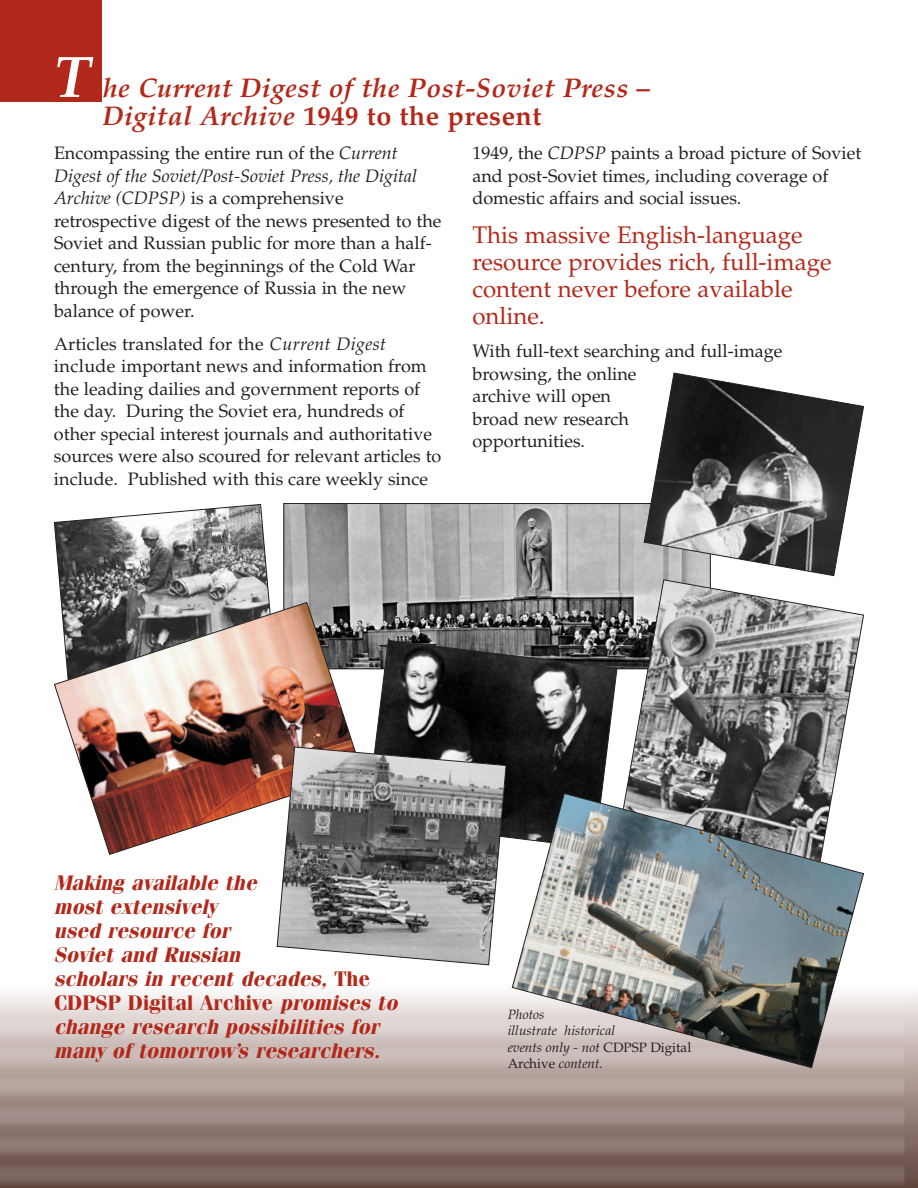
<style>
.page{position:relative;width:918px;height:1188px;background:#fff}
.page>*{position:absolute;margin:0;border:0;box-sizing:border-box;transform-origin:0 0}
.t1{font:italic 700 27px/28.5px "Palatino";letter-spacing:.015em;color:#b2291b}
.t2{font:24px/27px "Palatino";color:#b2291b}
.t3{font:italic 700 21px/24px "Fenice";color:#b2291b}
.t4{font:18px/22.5px "Palatino";color:#231f20}
.t5{font:italic 13.5px/16.4px "Palatino";color:#231f20}
.s1{font-size:58.5px;color:#fff}
.s2{font-style:normal}
.s3{font-style:italic}
</style>
<div class="page">
<hr style="left:0;top:1185px;width:918px;height:3px;background:#5f443e">
<hr style="left:0;top:1182px;width:918px;height:3px;background:#614641">
<hr style="left:0;top:1180px;width:918px;height:2px;background:#634842">
<hr style="left:0;top:1178px;width:918px;height:2px;background:#644a44">
<hr style="left:0;top:1176px;width:918px;height:2px;background:#664b46">
<hr style="left:0;top:1174px;width:918px;height:2px;background:#684d47">
<hr style="left:0;top:1172px;width:918px;height:2px;background:#694f49">
<hr style="left:0;top:1170px;width:918px;height:2px;background:#6b504a">
<hr style="left:0;top:1167px;width:918px;height:3px;background:#6c524c">
<hr style="left:0;top:1164px;width:918px;height:3px;background:#6e544f">
<hr style="left:0;top:1161px;width:918px;height:3px;background:#715651">
<hr style="left:0;top:1158px;width:918px;height:3px;background:#735954">
<hr style="left:0;top:1155px;width:918px;height:3px;background:#755b56">
<hr style="left:0;top:1152px;width:918px;height:3px;background:#775e58">
<hr style="left:0;top:1150px;width:918px;height:2px;background:#795f5a">
<hr style="left:0;top:1148px;width:918px;height:2px;background:#7b615c">
<hr style="left:0;top:1146px;width:918px;height:2px;background:#7c635d">
<hr style="left:0;top:1144px;width:918px;height:2px;background:#7e645f">
<hr style="left:0;top:1142px;width:918px;height:2px;background:#7f6660">
<hr style="left:0;top:1140px;width:918px;height:2px;background:#816761">
<hr style="left:0;top:1137px;width:918px;height:3px;background:#826963">
<hr style="left:0;top:1134px;width:918px;height:3px;background:#856b65">
<hr style="left:0;top:1131px;width:918px;height:3px;background:#876f69">
<hr style="left:0;top:1128px;width:918px;height:3px;background:#89716c">
<hr style="left:0;top:1125px;width:918px;height:3px;background:#8c746e">
<hr style="left:0;top:1122px;width:918px;height:3px;background:#8e7670">
<hr style="left:0;top:1120px;width:918px;height:2px;background:#8f7772">
<hr style="left:0;top:1118px;width:918px;height:2px;background:#917974">
<hr style="left:0;top:1116px;width:918px;height:2px;background:#927b75">
<hr style="left:0;top:1114px;width:918px;height:2px;background:#947c77">
<hr style="left:0;top:1112px;width:918px;height:2px;background:#957e79">
<hr style="left:0;top:1110px;width:918px;height:2px;background:#97807a">
<hr style="left:0;top:1107px;width:918px;height:3px;background:#98817c">
<hr style="left:0;top:1104px;width:918px;height:3px;background:#9a847e">
<hr style="left:0;top:1101px;width:918px;height:3px;background:#9d8781">
<hr style="left:0;top:1098px;width:918px;height:3px;background:#a08983">
<hr style="left:0;top:1095px;width:918px;height:3px;background:#a28c86">
<hr style="left:0;top:1092px;width:918px;height:3px;background:#a48f88">
<hr style="left:0;top:1090px;width:918px;height:2px;background:#a6918a">
<hr style="left:0;top:1088px;width:918px;height:2px;background:#a7928c">
<hr style="left:0;top:1086px;width:918px;height:2px;background:#a9948e">
<hr style="left:0;top:1084px;width:918px;height:2px;background:#ab9690">
<hr style="left:0;top:1082px;width:918px;height:2px;background:#ac9892">
<hr style="left:0;top:1080px;width:918px;height:2px;background:#ae9a94">
<hr style="left:0;top:1077px;width:918px;height:3px;background:#b09c96">
<hr style="left:0;top:1074px;width:918px;height:3px;background:#b29f99">
<hr style="left:0;top:1071px;width:918px;height:3px;background:#b5a19c">
<hr style="left:0;top:1068px;width:918px;height:3px;background:#b7a49f">
<hr style="left:0;top:1065px;width:918px;height:3px;background:#baa7a2">
<hr style="left:0;top:1063px;width:918px;height:3px;background:#bbaaa4">
<hr style="left:0;top:1061px;width:918px;height:2px;background:#bdaba7">
<hr style="left:0;top:1059px;width:918px;height:2px;background:#bfada9">
<hr style="left:0;top:1057px;width:918px;height:2px;background:#c0afab">
<hr style="left:0;top:1055px;width:918px;height:2px;background:#c2b2ad">
<hr style="left:0;top:1053px;width:918px;height:2px;background:#c4b4af">
<hr style="left:0;top:1051px;width:918px;height:2px;background:#c5b5b1">
<hr style="left:0;top:1048px;width:918px;height:3px;background:#c7b7b3">
<hr style="left:0;top:1045px;width:918px;height:3px;background:#c9bab6">
<hr style="left:0;top:1042px;width:918px;height:3px;background:#ccbdb9">
<hr style="left:0;top:1039px;width:918px;height:3px;background:#cec0bc">
<hr style="left:0;top:1036px;width:918px;height:3px;background:#d0c3bf">
<hr style="left:0;top:1033px;width:918px;height:3px;background:#d2c5c2">
<hr style="left:0;top:1031px;width:918px;height:2px;background:#d4c8c5">
<hr style="left:0;top:1029px;width:918px;height:2px;background:#d6ccc9">
<hr style="left:0;top:1027px;width:918px;height:2px;background:#d8cecb">
<hr style="left:0;top:1025px;width:918px;height:2px;background:#dad0cd">
<hr style="left:0;top:1023px;width:918px;height:2px;background:#dbd1cf">
<hr style="left:0;top:1021px;width:918px;height:2px;background:#dcd2ce">
<hr style="left:0;top:1018px;width:918px;height:3px;background:#ded4d1">
<hr style="left:0;top:1015px;width:918px;height:3px;background:#e1d8d5">
<hr style="left:0;top:1012px;width:918px;height:3px;background:#e4dcd9">
<hr style="left:0;top:1009px;width:918px;height:3px;background:#e6dfdd">
<hr style="left:0;top:1006px;width:918px;height:3px;background:#e9e3e1">
<hr style="left:0;top:1004px;width:918px;height:3px;background:#ebe6e4">
<hr style="left:0;top:1002px;width:918px;height:2px;background:#ede8e7">
<hr style="left:0;top:1000px;width:918px;height:2px;background:#efeae9">
<hr style="left:0;top:998px;width:918px;height:2px;background:#f1eceb">
<hr style="left:0;top:996px;width:918px;height:2px;background:#f3efee">
<hr style="left:0;top:994px;width:918px;height:2px;background:#f5f2f2">
<hr style="left:0;top:992px;width:918px;height:2px;background:#f7f5f4">
<hr style="left:0;top:989px;width:918px;height:3px;background:#f9f7f7">
<hr style="left:0;top:986px;width:918px;height:3px;background:#fcfbfb">
<div style="left:0;top:0;width:101px;height:101px;background:#b2291b"></div>
<svg style="left:54px;top:504px;width:216px;height:98px"></svg>
<img style="left:286px;top:505px;width:423px;height:162px">
<img style="left:54px;top:602px;width:309px;height:253px">
<svg style="left:618px;top:579px;width:246px;height:214px"></svg>
<svg style="left:365px;top:640px;width:253px;height:199px;background:#434343"></svg>
<svg style="left:276px;top:746px;width:231px;height:220px;background:#8f8e8d"></svg>
<svg style="left:643px;top:372px;width:221px;height:204px"></svg>
<svg style="left:511px;top:793px;width:353px;height:276px"></svg>
<h1 class="t1" style="left:103px;top:76px;width:549px;text-indent:-49px"><span class="s1">T</span> he Current Digest of the Post-Soviet Press <span class="s2">–<br></span>Digital Archive <span class="s2">1949 to the present</span></h1>
<p class="t4" style="left:472px;top:144px;width:390px">1949, the <span class="s3">CDPSP</span> paints a broad picture of Soviet and post-Soviet times, including coverage of domestic affairs and social issues.</p>
<h2 class="t2" style="left:472px;top:224px;width:361px">This massive English-language resource provides rich, full-image content never before available online.</h2>
<p class="t4" style="left:472px;top:342px;width:312px">With full-text searching and full-image browsing, the online<br>archive will open<br>broad new research<br>opportunities.</p>
<p class="t4" style="left:54px;top:144px;width:389px">Encompassing the entire run of the <span class="s3">Current Digest of the Soviet/Post-Soviet Press, the Digital Archive (CDPSP)</span> is a comprehensive retrospective digest of the news presented to the Soviet and Russian public for more than a half&shy;century, from the beginnings of the Cold War through the emergence of Russia in the new balance of power.</p>
<p class="t4" style="left:54px;top:334px;width:389px">Articles translated for the <span class="s3">Current Digest </span>include important news and information from the leading dailies and government reports of the day. During the Soviet era, hundreds of other special interest journals and authoritative sources were also scoured for relevant articles to include. Published with this care weekly since</p>
<p class="t3" style="left:54px;top:873px;width:349px">Making available the<br>most extensively<br>used resource for<br>Soviet and Russian<br>scholars in recent decades, <span class="s2">T h e<br>CDPSP Digital Archive</span> promises to change research possibilities for many of tomorrow’s researchers.</p>
<p class="t5" style="left:508px;top:1008px;width:185px">Photos<br>illustrate historical<br>events only - not <span class="s2">CDPSP Digital<br>Archive</span> content.</p>
</div>
